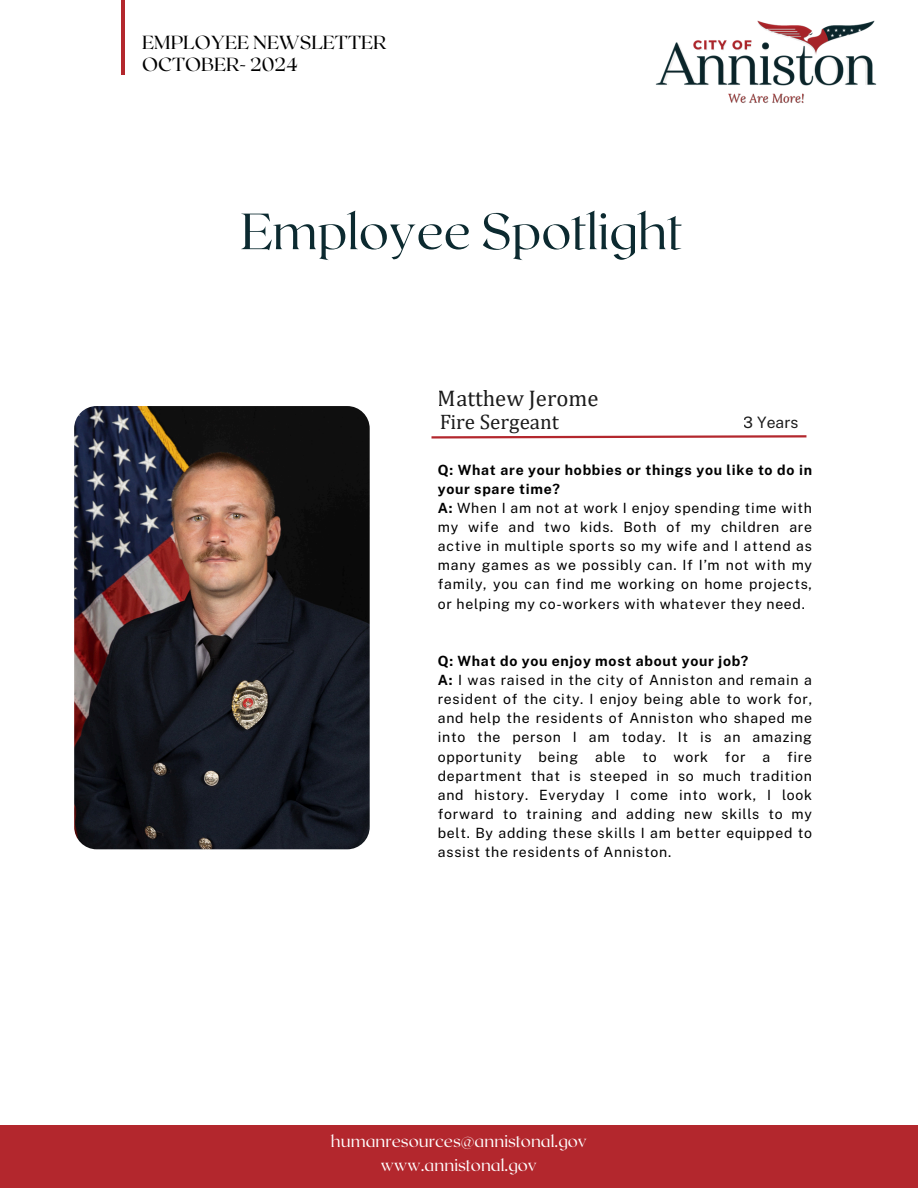
<style>
.page{position:relative;width:918px;height:1188px;background:#fff}
.page>*{position:absolute;margin:0;border:0;box-sizing:border-box;transform-origin:0 0}
.t1{font:300 50.85px "Roxborough CF";color:#0c2a30}
.t2{font:22.8px "Cambria";color:#000}
.t3{font:21px "Cambria";color:#000}
.t4{font:18.9px "Roxborough CF";color:#000}
.t5{font:300 16.95px/23.2px "Roxborough CF";color:#fff;text-align:center}
.t6{font:15.75px "Public Sans";color:#000}
.t7{font:14.1px/19.2px "Public Sans";letter-spacing:.05em;color:#000;text-align:justify}
.t8{font:700 14.1px/19.2px "Public Sans";letter-spacing:.05em;color:#000}
.s1{font-weight:700}
</style>
<div class="page">
<div style="left:0;top:1126px;width:918px;height:62px;background:#b3272d"></div>
<hr style="left:122px;top:0;width:2px;height:75px;background:#b3272d">
<img style="left:74px;top:406px;width:296px;height:443px;border-radius:22px">
<svg style="left:431px;top:435px;width:376px;height:4px"></svg>
<img style="left:655px;top:20px;width:222px;height:83px">
<h2 class="t4" style="left:142px;top:30px;width:245px">EMPLOYEE NEWSLETTER</h2>
<p class="t4" style="left:142px;top:52px;width:157px">OCTOBER- 2024</p>
<h4 class="t1" style="left:241px;top:198px;width:444px">Employee Spotlight</h4>
<h2 class="t2" style="left:438px;top:384px;width:162px">Matthew Jerome</h2>
<h3 class="t3" style="left:439px;top:409px;width:121px">Fire Sergeant</h3>
<p class="t6" style="left:744px;top:413px;width:56px">3 Years</p>
<h3 class="t8" style="left:438px;top:460px;width:376px">Q: What are your hobbies or things you like to do in your spare time?</h3>
<p class="t7" style="left:438px;top:498px;width:376px"><span class="s1">A:</span> When I am not at work I enjoy spending time with my wife and two kids. Both of my children are active in multiple sports so my wife and I attend as many games as we possibly can. If I’m not with my family, you can find me working on home projects, or helping my co-workers with whatever they need.</p>
<h1 class="t8" style="left:438px;top:651px;width:312px">Q: What do you enjoy most about your job?</h1>
<p class="t7" style="left:438px;top:670px;width:376px"><span class="s1">A:</span> I was raised in the city of Anniston and remain a resident of the city. I enjoy being able to work for, and help the residents of Anniston who shaped me into the person I am today. It is an amazing opportunity being able to work for a fire department that is steeped in so much tradition and history. Everyday I come into work, I look forward to training and adding new skills to my belt. By adding these skills I am better equipped to assist the residents of Anniston.</p>
<h2 class="t5" style="left:331px;top:1129px;width:258px">humanresources@annistonal.gov www.annistonal.gov</h2>
</div>
